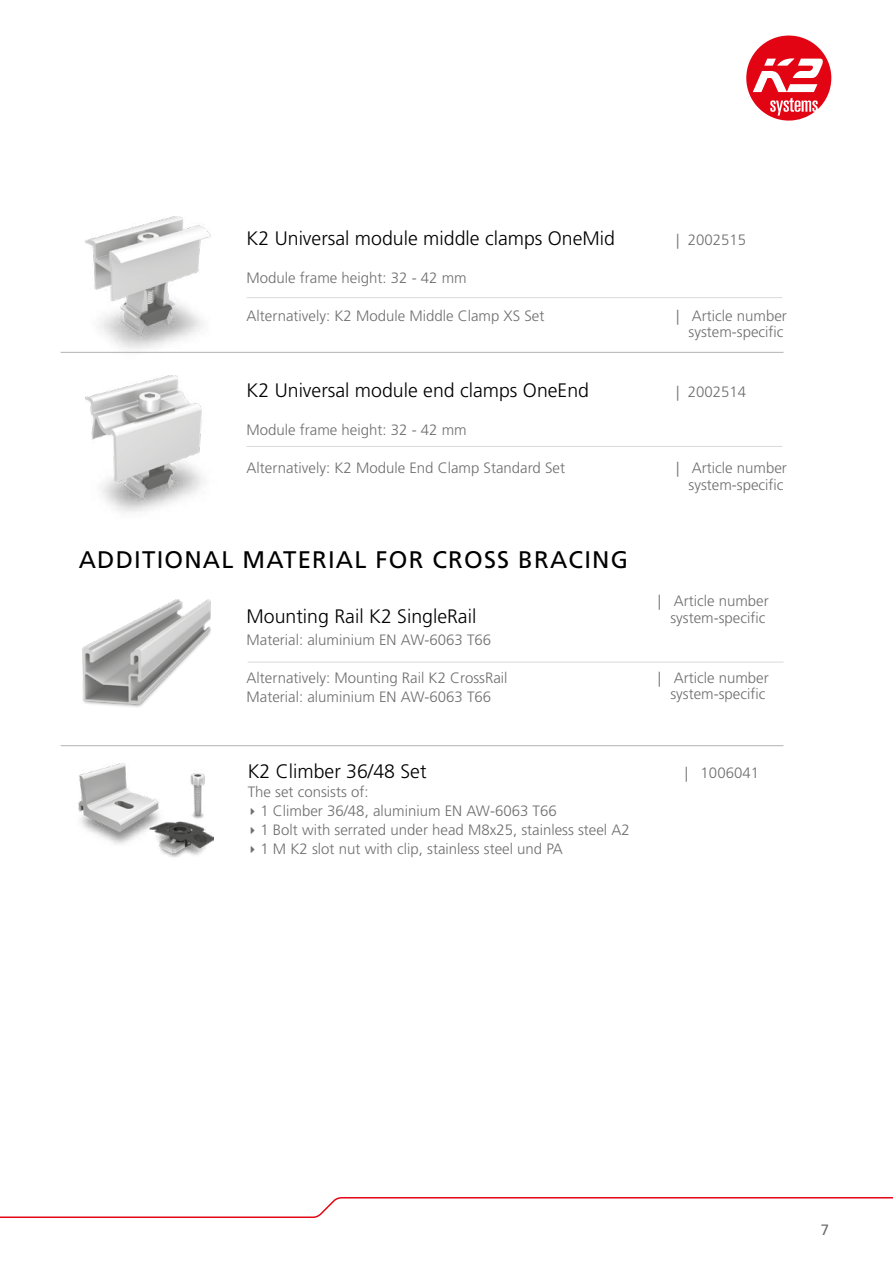
<style>
.page{position:relative;width:893px;height:1263px;background:#fff}
.page>*{position:absolute;margin:0;border:0;box-sizing:border-box;transform-origin:0 0}
.t1{font:24px "Frutiger LT Std";letter-spacing:.05em;color:#000}
.t2{font:300 19.5px "Frutiger LT Std";color:#000}
.t3{font:300 15px/16.5px "Frutiger LT Std";color:#706f6f;text-align:right}
.t4{font:15px "Frutiger LT Std";color:#706f6f}
</style>
<div class="page">
<svg style="left:0;top:1197px;width:893px;height:21px"></svg>
<svg style="left:746px;top:36px;width:85px;height:85px"></svg>
<img style="left:85px;top:217px;width:132px;height:135px">
<hr style="left:247px;top:297px;width:535px;height:1px;background:#dadada">
<img style="left:85px;top:375px;width:119px;height:138px">
<hr style="left:61px;top:352px;width:722px;height:1px;background:#b3b2b2">
<hr style="left:61px;top:745px;width:722px;height:1px;background:#b3b2b2">
<hr style="left:247px;top:446px;width:535px;height:1px;background:#dadada">
<img style="left:82px;top:599px;width:129px;height:108px">
<hr style="left:248px;top:662px;width:535px;height:1px;background:#dadada">
<img style="left:78px;top:763px;width:136px;height:95px">
<h2 class="t2" style="left:247px;top:227px;width:370px">K2 Universal module middle clamps OneMid</h2>
<p class="t3" style="left:247px;top:269px;width:222px">Module frame height: 32 - 42 mm</p>
<p class="t3" style="left:247px;top:307px;width:299px">Alternatively: K2 Module Middle Clamp XS Set</p>
<h2 class="t2" style="left:247px;top:379px;width:344px">K2 Universal module end clamps OneEnd</h2>
<p class="t3" style="left:247px;top:422px;width:222px">Module frame height: 32 - 42 mm</p>
<p class="t3" style="left:676px;top:231px;width:72px">| 2002515</p>
<p class="t3" style="left:676px;top:307px;width:112px">| Article number system-specific</p>
<p class="t3" style="left:676px;top:384px;width:72px">| 2002514</p>
<p class="t3" style="left:247px;top:460px;width:320px">Alternatively: K2 Module End Clamp Standard Set</p>
<p class="t3" style="left:676px;top:460px;width:112px">| Article number system-specific</p>
<h1 class="t1" style="left:79px;top:546px;width:551px">ADDITIONAL MATERIAL FOR CROSS BRACING</h1>
<h2 class="t2" style="left:247px;top:605px;width:231px">Mounting Rail K2 SingleRail</h2>
<p class="t3" style="left:247px;top:631px;width:246px">Material: aluminium EN AW-6063 T66</p>
<p class="t3" style="left:247px;top:668px;width:262px;line-height:19px;text-align:left">Alternatively: Mounting Rail K2 CrossRail<br>Material: aluminium EN AW-6063 T66</p>
<h2 class="t2" style="left:248px;top:760px;width:180px">K2 Climber 36/48 Set</h2>
<p class="t3" style="left:260px;top:782px;width:371px;line-height:19px;text-align:left;text-indent:-13px">The set consists of:<br>1 Climber 36/48, aluminium EN AW-6063 T66<br>1 Bolt with serrated under head M8x25, stainless steel A2<br>1 M K2 slot nut with clip, stainless steel und PA</p>
<p class="t3" style="left:658px;top:593px;width:112px">| Article number system-specific</p>
<p class="t3" style="left:658px;top:669px;width:112px">| Article number system-specific</p>
<p class="t3" style="left:685px;top:765px;width:76px">| 1006041</p>
<p class="t4" style="left:821px;top:1221px;width:10px">7</p>
</div>
